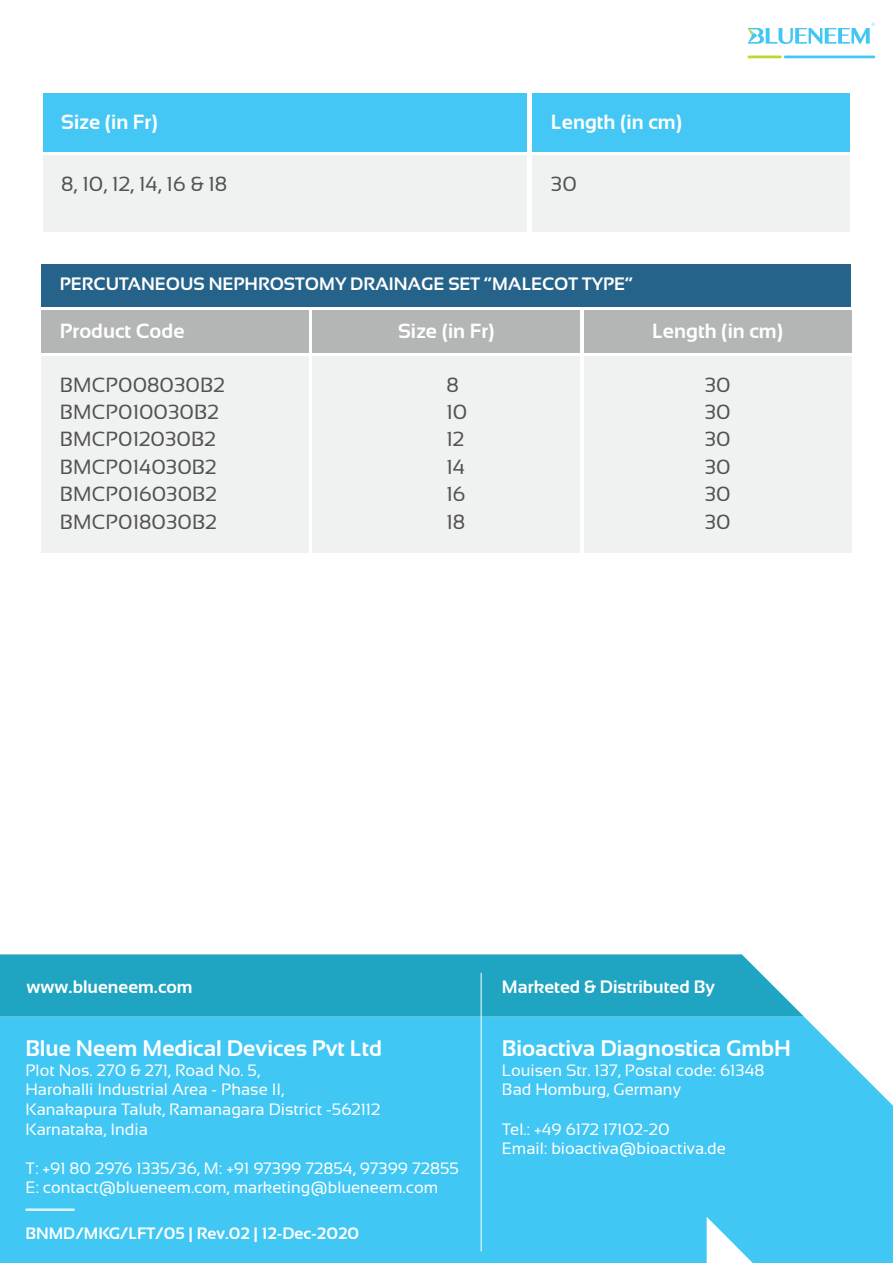
<style>
.page{position:relative;width:893px;height:1263px;background:#fff}
.page>*{position:absolute;margin:0;border:0;box-sizing:border-box;transform-origin:0 0}
.t1{font:700 22.5px "Sansation";color:#fff}
.t2{font:20.55px/27.5px "Sansation";color:#525352}
.t3{font:700 20.55px "Sansation";color:#fff}
.t4{font:700 18px "Sansation";color:#fff}
.t5{font:16.5px/19.5px "Sansation";color:#fff}
.t6{font:700 16.5px "Sansation";color:#fff}
</style>
<div class="page">
<div style="left:0;top:1016px;width:893px;height:247px;background:#40c7f4"></div>
<div style="left:0;top:954px;width:804px;height:62px;background:#1fa4c1"></div>
<hr style="left:25px;top:1208px;width:50px;height:3px;background:#fff">
<hr style="left:481px;top:973px;width:1px;height:278px;background:#fff">
<hr style="left:784px;top:56px;width:91px;height:2px;background:#44c7f4">
<hr style="left:748px;top:56px;width:34px;height:2px;background:#bfd62f">
<svg style="left:748px;top:23px;width:127px;height:21px"></svg>
<div style="left:43px;top:94px;width:483px;height:58px;background:#44c7f4"></div>
<div style="left:43px;top:155px;width:483px;height:76px;background:#f0f1f1"></div>
<div style="left:532px;top:94px;width:318px;height:58px;background:#44c7f4"></div>
<div style="left:532px;top:155px;width:318px;height:77px;background:#f0f1f1"></div>
<div style="left:41px;top:310px;width:268px;height:43px;background:#b4b5b5"></div>
<div style="left:41px;top:356px;width:268px;height:196px;background:#f0f1f1"></div>
<div style="left:41px;top:264px;width:810px;height:42px;background:#26638a"></div>
<div style="left:313px;top:310px;width:267px;height:43px;background:#b4b5b5"></div>
<div style="left:313px;top:356px;width:267px;height:196px;background:#f0f1f1"></div>
<div style="left:584px;top:310px;width:267px;height:43px;background:#b4b5b5"></div>
<div style="left:584px;top:356px;width:267px;height:196px;background:#f0f1f1"></div>
<p class="t3" style="left:61px;top:111px;width:98px">Size (in Fr)</p>
<p class="t2" style="left:61px;top:170px;width:168px">8, 10, 12, 14, 16 &amp; 18</p>
<p class="t3" style="left:551px;top:111px;width:133px">Length (in cm)</p>
<p class="t2" style="left:551px;top:170px;width:27px">30</p>
<p class="t4" style="left:60px;top:274px;width:575px">PERCUTANEOUS NEPHROSTOMY DRAINAGE SET ”MALECOT TYPE”</p>
<p class="t3" style="left:398px;top:319px;width:98px">Size (in Fr)</p>
<p class="t2" style="left:446px;top:371px;width:22px">8<br>10<br>12<br>14<br>16<br>18</p>
<p class="t3" style="left:60px;top:319px;width:126px">Product Code</p>
<p class="t2" style="left:60px;top:371px;width:166px">BMCP008030B2<br>BMCP010030B2<br>BMCP012030B2<br>BMCP014030B2<br>BMCP016030B2<br>BMCP018030B2</p>
<p class="t3" style="left:652px;top:319px;width:133px">Length (in cm)</p>
<p class="t2" style="left:705px;top:371px;width:27px;text-align:justify">30<br>30<br>30<br>30<br>30<br>30</p>
<p class="t4" style="left:26px;top:977px;width:168px">www.blueneem.com</p>
<h1 class="t1" style="left:25px;top:1036px;width:358px">Blue Neem Medical Devices Pvt Ltd</h1>
<p class="t5" style="left:25px;top:1060px;width:356px">Plot Nos. 270 &amp; 271, Road No. 5,<br>Harohalli Industrial Area - Phase II,<br>Kanakapura Taluk, Ramanagara District -562112<br>Karnataka, India</p>
<p class="t5" style="left:25px;top:1158px;width:435px">T: +91 80 2976 1335/36, M: +91 97399 72854, 97399 72855<br>E: contact@blueneem.com, marketing@blueneem.com</p>
<p class="t6" style="left:25px;top:1224px;width:335px">BNMD/MKG/LFT/05 | Rev.02 | 12-Dec-2020</p>
<p class="t4" style="left:502px;top:977px;width:214px">Marketed &amp; Distributed By</p>
<h1 class="t1" style="left:502px;top:1036px;width:291px">Bioactiva Diagnostica GmbH</h1>
<p class="t5" style="left:502px;top:1060px;width:264px">Louisen Str. 137, Postal code: 61348<br>Bad Homburg, Germany</p>
<p class="t5" style="left:502px;top:1119px;width:225px">Tel.: +49 6172 17102-20<br>Email: bioactiva@bioactiva.de</p>
</div>
